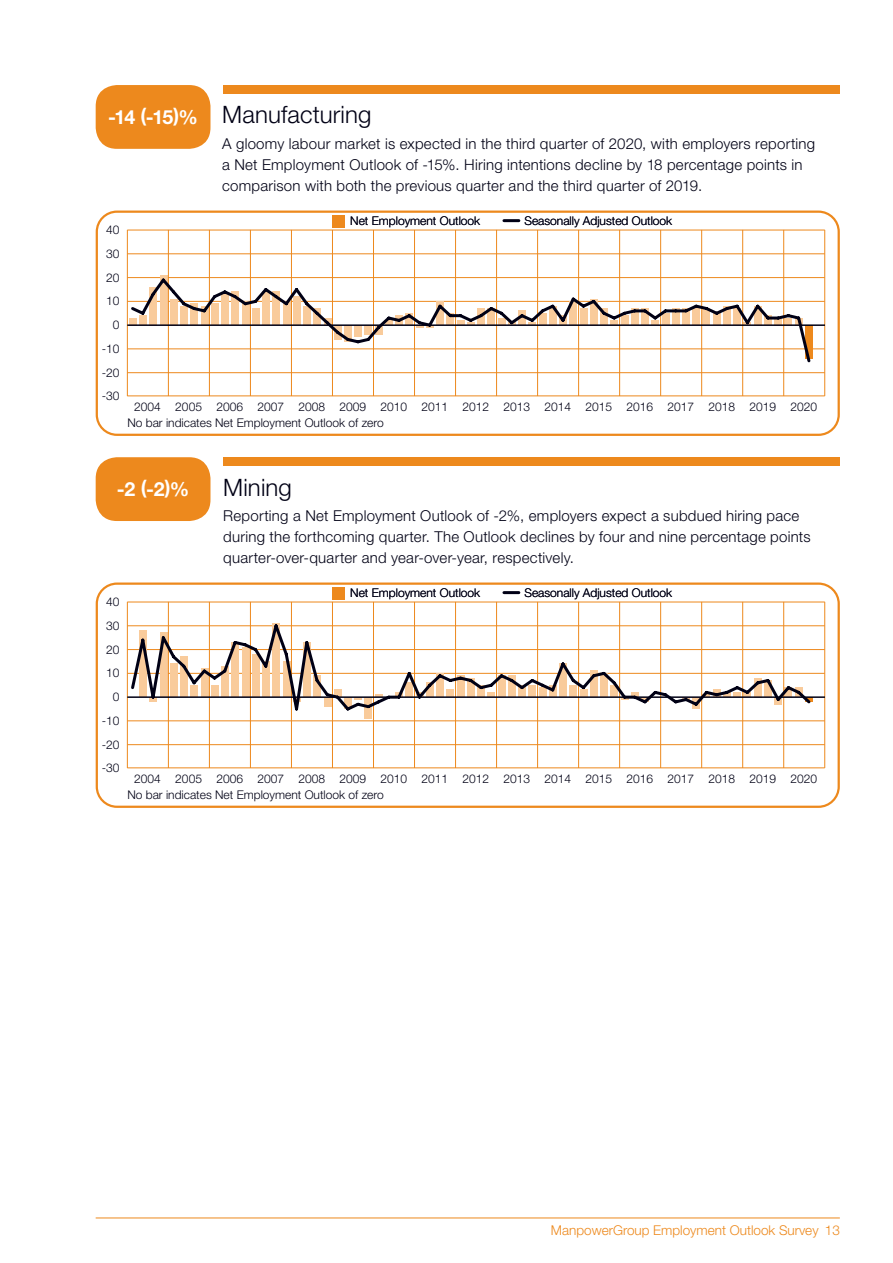
<style>
.page{position:relative;width:893px;height:1263px;background:#fff}
.page>*{position:absolute;margin:0;border:0;box-sizing:border-box;transform-origin:0 0}
.Sub_Headings{font:300 24px "Helvetica Neue LT Std";letter-spacing:.005em;color:#000015}
.t1{font:700 19.5px "Helvetica Neue LT Std";color:#fff}
.TEXT{font:300 15px/21px "Helvetica Neue LT Std";letter-spacing:.015em;color:#000015}
.t2{font:300 13.5px "Helvetica Neue LT Std";color:#ed891d}
.t3{font:300 12px/23.7px "Helvetica Neue LT Std";color:#000015;text-align:right}
</style>
<div class="page">
<hr style="left:96px;top:1217px;width:744px;height:1px;background:#ed891d">
<svg style="left:96px;top:211px;width:744px;height:225px"></svg>
<div style="left:223px;top:85px;width:617px;height:9px;background:#ed891d"></div>
<div style="left:96px;top:85px;width:114px;height:64px;background:#ed891d;border-radius:21px"></div>
<svg style="left:96px;top:582px;width:744px;height:226px"></svg>
<div style="left:223px;top:457px;width:617px;height:9px;background:#ed891d"></div>
<div style="left:96px;top:457px;width:114px;height:64px;background:#ed891d;border-radius:21px"></div>
<p class="t1" style="left:108px;top:105px;width:92px">-14 (-15)%</p>
<p class="t3" style="left:102px;top:218px;width:19px">40<br>30<br>20<br>10<br>0 -10 -20 -30</p>
<p class="Sub_Headings" style="left:222px;top:100px;width:151px">Manufacturing</p>
<p class="TEXT" style="left:222px;top:133px;width:594px">A gloomy labour market is expected in the third quarter of 2020, with employers reporting a Net Employment Outlook of -15%. Hiring intentions decline by 18 percentage points in comparison with both the previous quarter and the third quarter of 2019.</p>
<p class="t3" style="left:350px;top:208px;width:132px">Net Employment Outlook</p>
<p class="t3" style="left:524px;top:208px;width:149px">Seasonally Adjusted Outlook</p>
<p class="t3" style="left:134px;top:395px;width:684px">2004 2005 2006 2007 2008 2009 2010 2011 2012 2013 2014 2015 2016 2017 2018 2019 2020</p>
<p class="t3" style="left:127px;top:411px;width:258px">No bar indicates Net Employment Outlook of zero</p>
<p class="t1" style="left:117px;top:477px;width:74px">-2 (-2)%</p>
<p class="t3" style="left:102px;top:590px;width:19px">40<br>30<br>20<br>10<br>0 -10 -20 -30</p>
<p class="Sub_Headings" style="left:223px;top:472px;width:70px">Mining</p>
<p class="TEXT" style="left:223px;top:505px;width:589px">Reporting a Net Employment Outlook of -2%, employers expect a subdued hiring pace during the forthcoming quarter. The Outlook declines by four and nine percentage points quarter-over-quarter and year-over-year, respectively.</p>
<p class="t3" style="left:350px;top:580px;width:132px">Net Employment Outlook</p>
<p class="t3" style="left:524px;top:580px;width:149px">Seasonally Adjusted Outlook</p>
<p class="t3" style="left:134px;top:767px;width:684px">2004 2005 2006 2007 2008 2009 2010 2011 2012 2013 2014 2015 2016 2017 2018 2019 2020</p>
<p class="t3" style="left:127px;top:783px;width:258px">No bar indicates Net Employment Outlook of zero</p>
<p class="t2" style="left:551px;top:1222px;width:290px">ManpowerGroup Employment Outlook Survey 13</p>
</div>
